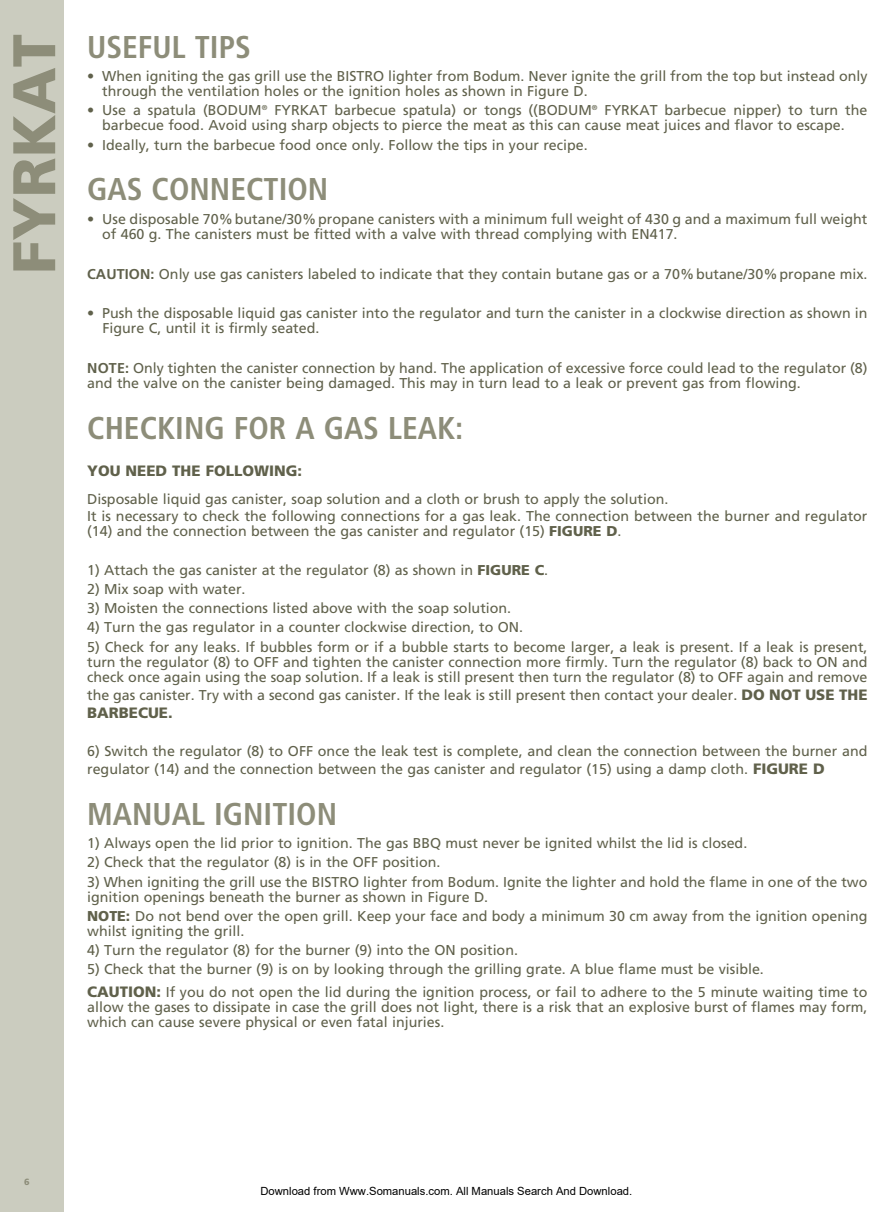
<style>
.page{position:relative;width:893px;height:1212px;background:#fff}
.page>*{position:absolute;margin:0;border:0;box-sizing:border-box;transform-origin:0 0}
.t1{font:900 60px "Frutiger";color:#8d8d79}
.t2{font:700 condensed 31.5px "Frutiger";color:#8d8d79}
.t3{font:900 15px "Frutiger";color:#60614b}
.t4{font:14.25px/15px "Frutiger";color:#60614b}
.t5{font:900 14.25px "Frutiger";color:#60614b}
.t6{font:11.25px "Arial";color:#000}
.t7{font:900 9px "Frutiger";color:#8d8d79}
.s1{font-weight:700}
.s2{font-weight:900}
.s3{font-weight:400}
.s4{font-weight:900;font-size:15px}
</style>
<div class="page">
<div style="left:0;top:0;width:64px;height:1212px;background:#cbccbf"></div>
<h1 class="t1" style="left:-2px;top:274px;width:242px;rotate:-90deg">FYRKAT</h1>
<h2 class="t2" style="left:87px;top:28px;width:165px">USEFUL TIPS</h2>
<p class="t4" style="left:102px;top:69px;width:767px;text-indent:-15px">• When igniting the gas grill use the BISTRO lighter from Bodum. Never ignite the grill from the top but instead only through the ventilation holes or the ignition holes as shown in Figure D.</p>
<p class="t4" style="left:87px;top:103px;width:205px">• Use a spatula (BODUM<sup>®</sup> FYRK</p>
<p class="t4" style="left:309px;top:103px;width:313px">AT barbecue spatula) or tongs ((BODUM<sup>®</sup> FYRK</p>
<p class="t4" style="left:102px;top:103px;width:767px;text-indent:537px">AT barbecue nipper) to turn the barbecue food. Avoid using sharp objects to pierce the meat as this can cause meat juices and flavor to escape.</p>
<p class="t4" style="left:87px;top:137px;width:502px">• Ideally, turn the barbecue food once only. Follow the tips in your recipe.</p>
<h2 class="t2" style="left:87px;top:171px;width:243px">GAS CONNECTION</h2>
<p class="t4" style="left:102px;top:211px;width:767px;text-indent:-15px">• Use disposable 70%butane/30%propane canisters with a minimum full weight of 430 g and a maximum full weight of 460 g. The canisters must be fitted with a valve with thread complying with EN417.</p>
<p class="t4" style="left:87px;top:267px;width:782px"><span class="s1">CAUTION:</span> Only use gas canisters labeled to indicate that they contain butane gas or a 70%butane/30%propane mix.</p>
<p class="t4" style="left:102px;top:305px;width:767px;text-indent:-15px">• Push the disposable liquid gas canister into the regulator and turn the canister in a clockwise direction as shown in<br>Figure C, until it is firmly seated.</p>
<p class="t4" style="left:87px;top:361px;width:782px"><span class="s1">NOTE:</span> Only tighten the canister connection by hand. The application of excessive force could lead to the regulator (8) and the valve on the canister being damaged. This may in turn lead to a leak or prevent gas from flowing.</p>
<h2 class="t2" style="left:87px;top:409px;width:378px">CHECKING FOR A GAS LEAK:</h2>
<p class="t3" style="left:87px;top:462px;width:49px">YOU NEE</p>
<p class="t3" style="left:156px;top:462px;width:27px">D THE</p>
<p class="t3" style="left:206px;top:462px;width:11px">FOLLOWING</p>
<p class="t3" style="left:297px;top:462px;width:6px">:</p>
<p class="t4" style="left:87px;top:490px;width:782px;line-height:17.1px">Disposable liquid gas canister, soap solution and a cloth or brush to apply the solution.<br>It is necessary to check the following connections for a gas leak. The connection between the burner and regulator</p>
<p class="t4" style="left:87px;top:523px;width:480px">(14) and the connection between the gas canister and regulator (15) <span class="s2">FIGURE</span></p>
<p class="t5" style="left:606px;top:522px;width:17px">D<span class="s3">.</span></p>
<p class="t4" style="left:87px;top:562px;width:408px">1) Attach the gas canister at the regulator (8) as shown in <span class="s2">FIGURE</span></p>
<p class="t5" style="left:535px;top:561px;width:15px">C<span class="s3">.</span></p>
<p class="t4" style="left:87px;top:581px;width:160px">2) Mix soap with water.</p>
<p class="t4" style="left:87px;top:600px;width:426px">3) Moisten the connections listed above with the soap solution.</p>
<p class="t4" style="left:87px;top:620px;width:437px">4) Turn the gas regulator in a counter clockwise direction, to ON .</p>
<p class="t4" style="left:87px;top:639px;width:782px;text-align:justify">5) Check for any leaks. If bubbles form or if a bubble starts to become larger, a leak is present. If a leak is present, turn the regulator (8) to OFF and tighten the canister connection more firmly. Turn the regulator (8) back to ON and check once again using the soap solution. If a leak is still present then turn the regulator (8) to OFF again and remove</p>
<p class="t4" style="left:87px;top:687px;width:782px">the gas canister. Try with a second gas canister. If the leak is still present then contact your dealer. <span class="s4">DO NOT USE THE</span></p>
<p class="t3" style="left:87px;top:703px;width:87px">BARBECUE.</p>
<p class="t4" style="left:87px;top:742px;width:782px;line-height:18px">6) Switch the regulator (8) to OFF once the leak test is complete, and clean the connection between the burner and regulator (14) and the connection between the gas canister and regulator (15) using a damp cloth. <span class="s4">FIGURE</span></p>
<p class="t3" style="left:813px;top:760px;width:12px">D</p>
<h2 class="t2" style="left:87px;top:795px;width:251px">MANUAL IGNITION</h2>
<p class="t4" style="left:87px;top:835px;width:662px">1) Always open the lid prior to ignition. The gas BBQ must never be ignited whilst the lid is closed.</p>
<p class="t4" style="left:87px;top:855px;width:355px">2) Check that the regulator (8) is in the OFF position.</p>
<p class="t4" style="left:87px;top:874px;width:782px">3) When igniting the grill use the BISTRO lighter from Bodum. Ignite the lighter and hold the flame in one of the two ignition openings beneath the burner as shown in Figure D.</p>
<p class="t4" style="left:87px;top:908px;width:782px"><span class="s2">NOTE:</span> Do not bend over the open grill. Keep your face and body a minimum 30 cm away from the ignition opening whilst igniting the grill.</p>
<p class="t4" style="left:87px;top:943px;width:432px">4) Turn the regulator (8) for the burner (9) into the ON position.</p>
<p class="t4" style="left:87px;top:958px;width:782px;line-height:22.2px">5) Check that the burner (9) is on by looking through the grilling grate. A blue flame must be visible.<br><span class="s4">CAUTION:</span> If you do not open the lid during the ignition process, or fail to adhere to the 5 minute waiting time to</p>
<p class="t4" style="left:87px;top:999px;width:782px">allow the gases to dissipate in case the grill does not light, there is a risk that an explosive burst of flames may form, which can cause severe physical or even fatal injuries.</p>
<p class="t7" style="left:24px;top:1176px;width:7px">6</p>
<p class="t6" style="left:260px;top:1184px;width:373px">Download from Www.Somanuals.com. All Manuals Search And Download.</p>
</div>
